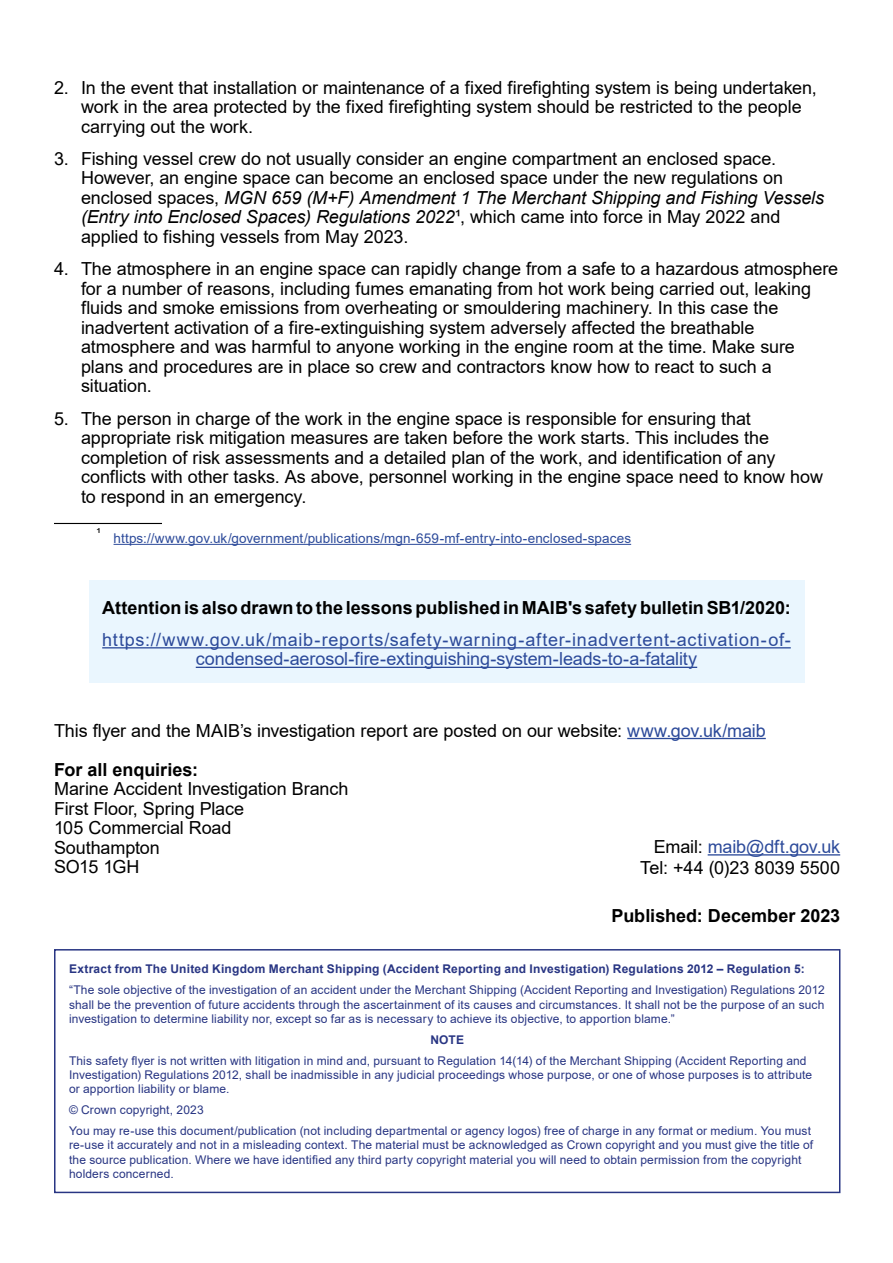
<style>
.page{position:relative;width:893px;height:1263px;background:#fff}
.page>*{position:absolute;margin:0;border:0;box-sizing:border-box;transform-origin:0 0}
.First_line_of_telephone_block{font:18px/19.5px "Arial";letter-spacing:-.005em;color:#000}
.Call_out_box{font:18px/32.2px "Arial";letter-spacing:.035em;color:#2c4a9a}
.Flyer_telephone_block{font:18px "Arial";letter-spacing:-.005em;color:#000}
.Call_out_box-2{font:18px "Arial";letter-spacing:-.005em;color:#2c4a9a}
.Published_text{font:700 18px "Arial";color:#000}
.contact{font:18px "Arial";letter-spacing:-.005em;color:#2c4a9a}
.contact-2{font:18px "Arial";letter-spacing:.005em;color:#000}
.Flyer_telephone_block-2{font:700 18px "Arial";color:#000}
.Footnote{font:13.5px "Arial";letter-spacing:.005em;color:#2c4a9a}
._5_0_Sidebar_Information{font:12px/14.4px "Arial";letter-spacing:.01em;color:#283583}
._5_0_Sidebar_Information-2{font:700 12px "Arial";letter-spacing:.015em;color:#283583}
.s1{font-style:italic}
.s2{font-weight:700;color:#000}
.s3{color:#2c4a9a}
.s4{color:#000}
</style>
<div class="page">
<div style="left:54px;top:949px;width:786px;height:244px;border:2px solid #283583"></div>
<hr style="left:54px;top:523px;width:108px;height:1px;background:#000">
<hr style="left:114px;top:544px;width:517px;height:1px;background:#2c4a9a">
<hr style="left:708px;top:854px;width:132px;height:1px;background:#2c4a9a">
<div style="left:89px;top:581px;width:715px;height:50px;background:#eaf6fe"></div>
<div style="left:89px;top:613px;width:715px;height:70px;background:#eaf6fe"></div>
<hr style="left:102px;top:647px;width:689px;height:1px;background:#2c4a9a">
<hr style="left:196px;top:667px;width:501px;height:1px;background:#2c4a9a">
<hr style="left:627px;top:738px;width:139px;height:1px;background:#2c4a9a">
<p class="First_line_of_telephone_block" style="left:81px;top:78px;width:737px;text-indent:-27px">2. In the event that installation or maintenance of a fixed firefighting system is being undertaken, work in the area protected by the fixed firefighting system should be restricted to the people carrying out the work.</p>
<p class="First_line_of_telephone_block" style="left:81px;top:149px;width:745px;text-indent:-27px">3. Fishing vessel crew do not usually consider an engine compartment an enclosed space.<br>However, an engine space can become an enclosed space under the new regulations on enclosed spaces, <span class="s1">MGN 659 (M+F) Amendment 1 The Merchant Shipping and Fishing Vessels (Entry into Enclosed Spaces) Regulations 2022</span>1, which came into force in May 2022 and applied to fishing vessels from May 2023.</p>
<p class="First_line_of_telephone_block" style="left:81px;top:259px;width:759px;text-indent:-27px">4. The atmosphere in an engine space can rapidly change from a safe to a hazardous atmosphere for a number of reasons, including fumes emanating from hot work being carried out, leaking fluids and smoke emissions from overheating or smouldering machinery. In this case the inadvertent activation of a fire-extinguishing system adversely affected the breathable atmosphere and was harmful to anyone working in the engine room at the time. Make sure plans and procedures are in place so crew and contractors know how to react to such a situation.</p>
<p class="First_line_of_telephone_block" style="left:81px;top:408px;width:743px;text-indent:-27px">5. The person in charge of the work in the engine space is responsible for ensuring that appropriate risk mitigation measures are taken before the work starts. This includes the completion of risk assessments and a detailed plan of the work, and identification of any conflicts with other tasks. As above, personnel working in the engine space need to know how to respond in an emergency.</p>
<p class="Footnote" style="left:97px;top:529px;width:536px"><sup>¹</sup> https://www.gov.uk/government/publications/mgn-659-mf-entry-into-enclosed-spaces</p>
<p class="Call_out_box" style="left:102px;top:591px;width:690px"><span class="s2">Attention is also drawn to the lessons published in MAIB's safety bulletin SB1/2020: </span>https://www.gov.uk/maib-reports/safety-warning-after-inadvertent-activation-of-</p>
<p class="Call_out_box-2" style="left:196px;top:647px;width:503px">condensed-aerosol-fire-extinguishing-system-leads-to-a-fatality</p>
<p class="First_line_of_telephone_block" style="left:54px;top:720px;width:713px">This flyer and the MAIB’s investigation report are posted on our website: <span class="s3">www.gov.uk/maib</span></p>
<p class="Flyer_telephone_block-2" style="left:54px;top:756px;width:146px">For all enquiries:</p>
<p class="Flyer_telephone_block" style="left:54px;top:776px;width:296px">Marine Accident Investigation Branch</p>
<p class="Flyer_telephone_block" style="left:54px;top:796px;width:192px">First Floor, Spring Place</p>
<p class="Flyer_telephone_block" style="left:54px;top:815px;width:179px">105 Commercial Road</p>
<p class="Flyer_telephone_block" style="left:54px;top:835px;width:107px">Southampton</p>
<p class="Flyer_telephone_block" style="left:54px;top:854px;width:87px">SO15 1GH</p>
<p class="contact" style="left:654px;top:834px;width:188px"><span class="s4">Email:</span> maib@dft.gov.uk</p>
<p class="contact-2" style="left:640px;top:855px;width:201px">Tel: +44 (0)23 8039 5500</p>
<p class="Published_text" style="left:612px;top:903px;width:230px">Published: December 2023</p>
<p class="_5_0_Sidebar_Information-2" style="left:69px;top:961px;width:737px">Extract from The United Kingdom Merchant Shipping (Accident Reporting and Investigation) Regulations 2012 – Regulation 5:</p>
<p class="_5_0_Sidebar_Information" style="left:69px;top:983px;width:757px;text-align:justify">“The sole objective of the investigation of an accident under the Merchant Shipping (Accident Reporting and Investigation) Regulations 2012 shall be the prevention of future accidents through the ascertainment of its causes and circumstances. It shall not be the purpose of an such investigation to determine liability nor, except so far as is necessary to achieve its objective, to apportion blame.”</p>
<p class="_5_0_Sidebar_Information-2" style="left:430px;top:1031px;width:35px">NOTE</p>
<p class="_5_0_Sidebar_Information" style="left:69px;top:1053px;width:745px">This safety flyer is not written with litigation in mind and, pursuant to Regulation 14(14) of the Merchant Shipping (Accident Reporting and<br>Investigation) Regulations 2012, shall be inadmissible in any judicial proceedings whose purpose, or one of whose purposes is to attribute or apportion liability or blame.</p>
<p class="_5_0_Sidebar_Information" style="left:69px;top:1103px;width:136px">© Crown copyright, 2023</p>
<p class="_5_0_Sidebar_Information" style="left:69px;top:1123px;width:746px">You may re-use this document/publication (not including departmental or agency logos) free of charge in any format or medium. You must re-use it accurately and not in a misleading context. The material must be acknowledged as Crown copyright and you must give the title of the source publication. Where we have identified any third party copyright material you will need to obtain permission from the copyright holders concerned.</p>
</div>
